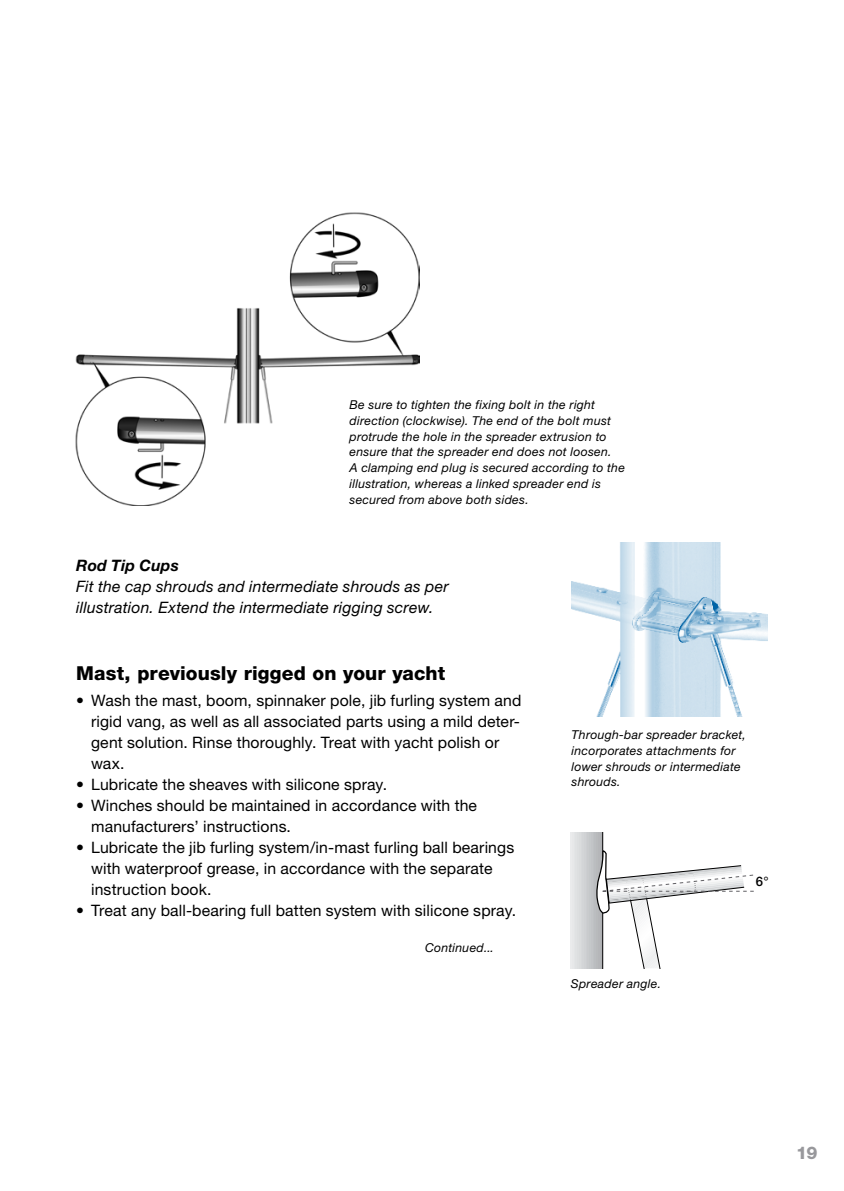
<style>
.page{position:relative;width:844px;height:1191px;background:#fff}
.page>*{position:absolute;margin:0;border:0;box-sizing:border-box;transform-origin:0 0}
.Rubrik_mellan{font:800 19.25px "Helvetica Neue LT Pro";letter-spacing:.005em;color:#000}
.Pagina{font:800 17.5px "Helvetica Neue LT Pro";color:#98989c}
.Brödtext_punktform{font:15.75px/21px "Helvetica Neue LT Pro";letter-spacing:.01em;color:#000}
.Brödtext_kursiv{font:italic 15.75px/21px "Helvetica Neue LT Pro";letter-spacing:.015em;color:#000}
.Brödtext_kursiv_fet{font:italic 700 15.75px "Helvetica Neue LT Pro";letter-spacing:.01em;color:#000}
.Tabell_fet{font:500 13.12px "Helvetica Neue LT Pro";color:#000}
.Bildtext{font:italic 12.25px/15.8px "Helvetica Neue LT Pro";letter-spacing:.02em;color:#000}
</style>
<div class="page">
<img style="left:571px;top:542px;width:196px;height:174px">
<svg style="left:570px;top:832px;width:184px;height:136px"></svg>
<img style="left:75px;top:212px;width:344px;height:294px">
<p class="Bildtext" style="left:349px;top:397px;width:263px">Be sure to tighten the fixing bolt in the right direction (clockwise). The end of the bolt must protrude the hole in the spreader extrusion to ensure that the spreader end does not loosen.</p>
<p class="Bildtext" style="left:349px;top:460px;width:277px">A clamping end plug is secured according to the illustration, whereas a linked spreader end is secured from above both sides.</p>
<p class="Brödtext_kursiv_fet" style="left:76px;top:556px;width:104px">Rod Tip Cups</p>
<p class="Brödtext_kursiv" style="left:76px;top:576px;width:374px">Fit the cap shrouds and intermediate shrouds as per illustration. Extend the intermediate rigging screw.</p>
<p class="Rubrik_mellan" style="left:76px;top:661px;width:370px">Mast, previously rigged on your yacht</p>
<p class="Brödtext_punktform" style="left:91px;top:689px;width:432px;text-indent:-15px">• Wash the mast, boom, spinnaker pole, jib furling system and rigid vang, as well as all associated parts using a mild deter&shy;gent solution. Rinse thoroughly. Treat with yacht polish or wax.</p>
<p class="Brödtext_punktform" style="left:76px;top:773px;width:312px">• Lubricate the sheaves with silicone spray.</p>
<p class="Brödtext_punktform" style="left:91px;top:794px;width:387px;text-indent:-15px">• Winches should be maintained in accordance with the manufacturers’ instructions.</p>
<p class="Brödtext_punktform" style="left:91px;top:836px;width:424px;text-indent:-15px">• Lubricate the jib furling system/in-mast furling ball bearings with waterproof grease, in accordance with the separate instruction book.</p>
<p class="Brödtext_punktform" style="left:76px;top:899px;width:441px">• Treat any ball-bearing full batten system with silicone spray.</p>
<p class="Bildtext" style="left:425px;top:940px;width:70px">Continued...</p>
<p class="Bildtext" style="left:571px;top:726px;width:176px">Through-bar spreader bracket, incorporates attachments for lower shrouds or intermediate shrouds.</p>
<p class="Tabell_fet" style="left:755px;top:873px;width:14px">6°</p>
<p class="Bildtext" style="left:570px;top:975px;width:92px">Spreader angle.</p>
<p class="Pagina" style="left:795px;top:1142px;width:23px">19</p>
</div>
